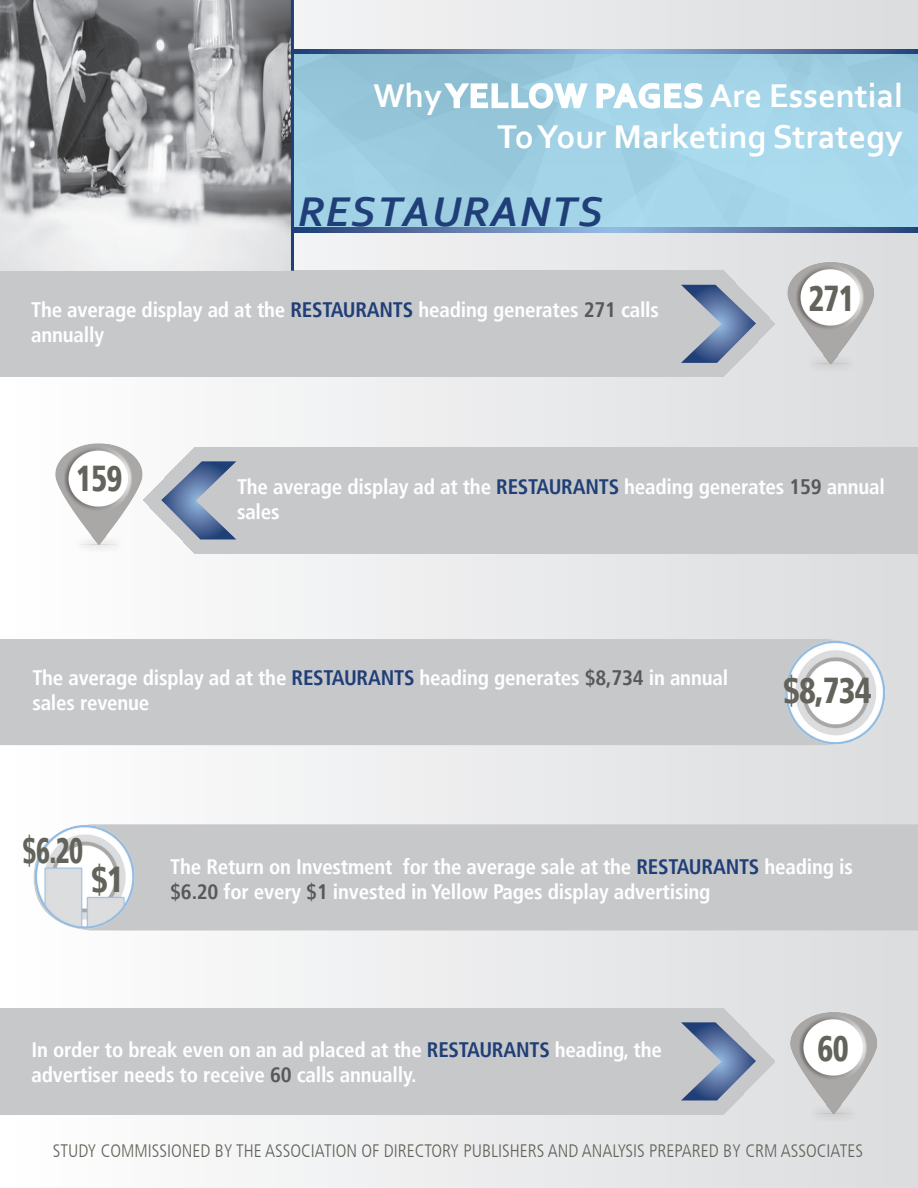
<style>
.page{position:relative;width:918px;height:1188px;background:#fff}
.page>*{position:absolute;margin:0;border:0;box-sizing:border-box;transform-origin:0 0}
.t1{font:italic 700 43.5px "Corbel";letter-spacing:.04em;color:#203e77}
.t2{font:900 condensed 36px "Frutiger LT";letter-spacing:-.025em;color:#63635b;scale:.85 1}
.t3{font:900 condensed 36px "Frutiger LT";letter-spacing:-.025em;color:#63635b;scale:.9 1}
.t4{font:900 condensed 36px "Frutiger LT";letter-spacing:-.025em;color:#63635b;scale:.75 1}
.t5{font:700 34.5px/41.4px "Corbel";color:#fff;text-align:right}
.t6{font:700 condensed 21px/25.2px "Frutiger LT";letter-spacing:-.01em;color:#fff}
.t7{font:300 condensed 18px "Frutiger LT";color:#63635b}
.s1{color:#203e77}
.s2{color:#57585a}
</style>
<div class="page">
<div style="left:1px;top:1px;width:916px;height:1186px;background:linear-gradient(to right,#fffefe,#dbdcde)"></div>
<svg style="left:294px;top:54px;width:624px;height:174px;background:#9ecfe3"></svg>
<img style="left:770px;top:248px;width:148px;height:146px">
<div style="left:0;top:639px;width:770px;height:106px;background:#c7c8ca"></div>
<img style="left:34px;top:429px;width:117px;height:131px">
<img style="left:778px;top:1006px;width:117px;height:126px">
<img style="left:770px;top:619px;width:121px;height:134px">
<div style="left:143px;top:824px;width:775px;height:106px;background:#c7c8ca"></div>
<img style="left:27px;top:815px;width:116px;height:125px">
<svg style="left:294px;top:49px;width:624px;height:5px;background:#5f7cab"></svg>
<svg style="left:294px;top:228px;width:624px;height:4px;background:#5f7cab"></svg>
<div style="left:0;top:271px;width:775px;height:106px;background:#c7c8ca"></div>
<svg style="left:681px;top:285px;width:75px;height:78px;background:#919fb6"></svg>
<div style="left:143px;top:447px;width:775px;height:106px;background:#c7c8ca"></div>
<svg style="left:161px;top:461px;width:75px;height:78px;background:#93a0b8"></svg>
<div style="left:0;top:1008px;width:775px;height:107px;background:#c7c8ca"></div>
<svg style="left:681px;top:1022px;width:75px;height:78px;background:#929fb7"></svg>
<svg style="left:442px;top:81px;width:147px;height:29px"></svg>
<svg style="left:595px;top:76px;width:109px;height:34px"></svg>
<img style="left:0;top:0;width:291px;height:271px">
<hr style="left:291px;top:0;width:3px;height:271px;background:#203e77">
<h3 class="t5" style="left:373px;top:74px;width:531px">Why Yellow Pages Are Essential<br>To Your Marketing Strategy</h3>
<h1 class="t1" style="left:298px;top:185px;width:306px">RESTAURANTS</h1>
<p class="t6" style="left:31px;top:297px;width:629px">The average display ad at the <span class="s1">Restaurants</span> heading generates <span class="s2">271</span> calls annually</p>
<h2 class="t2" style="left:808px;top:277px;width:56px">271</h2>
<h2 class="t2" style="left:76px;top:457px;width:56px">159</h2>
<p class="t6" style="left:237px;top:474px;width:649px">The average display ad at the <span class="s1">Restaurants</span> heading generates <span class="s2">159</span> annual sales</p>
<p class="t6" style="left:32px;top:665px;width:697px">The average display ad at the <span class="s1">Restaurants</span> heading generates <span class="s2">$8,734</span> in annual sales revenue</p>
<h2 class="t3" style="left:783px;top:669px;width:100px">$8,734</h2>
<h2 class="t4" style="left:23px;top:829px;width:82px">$6.20</h2>
<h2 class="t3" style="left:91px;top:857px;width:38px">$1</h2>
<p class="t6" style="left:170px;top:854px;width:684px">The Return on Investment for the average sale at the <span class="s1">Restaurants</span> heading is <span class="s2">$6.20</span> for every <span class="s2">$1</span> invested in Yellow Pages display advertising</p>
<p class="t6" style="left:31px;top:1037px;width:632px">In order to break even on an ad placed at the <span class="s1">Restaurants</span> heading, the advertiser needs to receive <span class="s2">60</span> calls annually.</p>
<h2 class="t2" style="left:818px;top:1027px;width:38px">60</h2>
<p class="t7" style="left:53px;top:1140px;width:704px">STUDY COMMISSIONED BY THE ASSOCIATION OF DIRECTORY PUBLISHERS AND ANALYSIS PREPARED BY CRM</p>
<p class="t7" style="left:781px;top:1140px;width:82px">ASSOCIATES</p>
</div>
